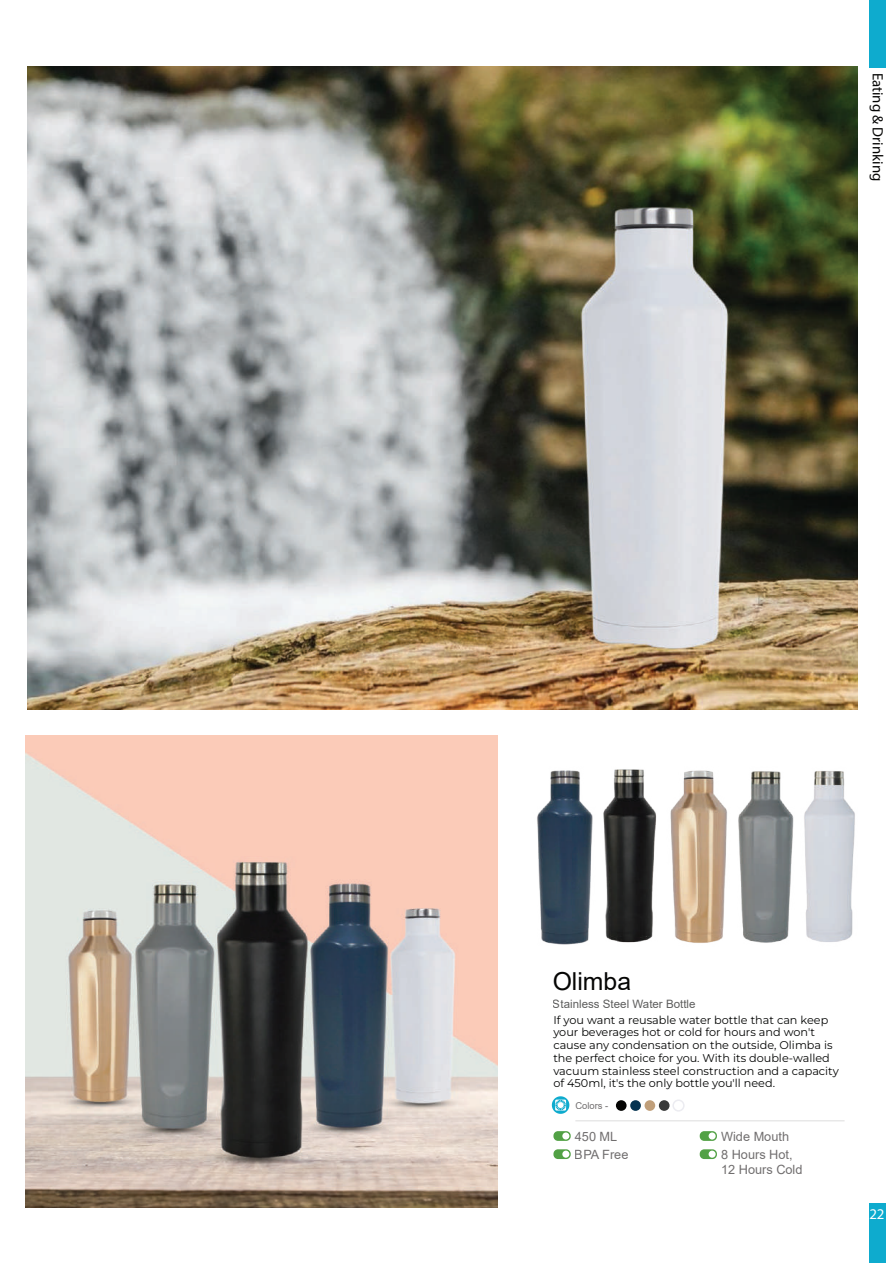
<style>
.page{position:relative;width:893px;height:1263px;background:#fff}
.page>*{position:absolute;margin:0;border:0;box-sizing:border-box;transform-origin:0 0}
.t1{font:24.75px "Arial";color:#050504}
.t2{font:14.85px "Myriad Pro";color:#050504}
.t3{font:14.85px "Myriad Pro";color:#fff}
.t4{font:12.75px/18.1px "Arial";color:#231f20}
.t5{font:11.55px "Arial";color:#050504}
.t6{font:11.25px/12.8px "Montserrat";color:#050605}
.t7{font:9.45px "Arial";color:#231f20}
</style>
<div class="page">
<div style="left:869px;top:0;width:17px;height:67px;background:#0eabce"></div>
<div style="left:869px;top:1203px;width:17px;height:60px;background:#0eabce"></div>
<img style="left:27px;top:67px;width:830px;height:643px">
<img style="left:26px;top:735px;width:472px;height:472px">
<div style="left:451px;top:743px;width:47px;height:227px;background:#fbcbb8"></div>
<img style="left:537px;top:770px;width:56px;height:175px">
<img style="left:804px;top:771px;width:51px;height:171px">
<img style="left:603px;top:769px;width:191px;height:174px">
<hr style="left:575px;top:1120px;width:270px;height:1px;background:#231f20">
<svg style="left:552px;top:1096px;width:17px;height:18px"></svg>
<svg style="left:553px;top:1131px;width:18px;height:10px"></svg>
<div style="left:562px;top:1132px;width:7px;height:7px;background:#fff;border-radius:50%"></div>
<svg style="left:553px;top:1149px;width:18px;height:10px"></svg>
<div style="left:562px;top:1151px;width:7px;height:7px;background:#fff;border-radius:50%"></div>
<svg style="left:700px;top:1131px;width:17px;height:10px"></svg>
<div style="left:709px;top:1132px;width:7px;height:7px;background:#fff;border-radius:50%"></div>
<svg style="left:700px;top:1149px;width:17px;height:10px"></svg>
<div style="left:709px;top:1151px;width:7px;height:7px;background:#fff;border-radius:50%"></div>
<div style="left:616px;top:1100px;width:11px;height:11px;background:#050504;border-radius:50%"></div>
<div style="left:630px;top:1100px;width:11px;height:11px;background:#053350;border-radius:50%"></div>
<div style="left:645px;top:1100px;width:10px;height:11px;background:#c09f7a;border-radius:50%"></div>
<div style="left:659px;top:1100px;width:10px;height:11px;background:#393a3a;border-radius:50%"></div>
<div style="left:672px;top:1099px;width:13px;height:12px;border:2px solid #ececf1;border-radius:50%"></div>
<h2 class="t2" style="left:887px;top:73px;width:110px;rotate:90deg">Eating &amp; Drinking</h2>
<h1 class="t1" style="left:553px;top:965px;width:80px">Olimba</h1>
<p class="t5" style="left:553px;top:996px;width:144px">Stainless Steel Water Bottle</p>
<p class="t6" style="left:553px;top:1013px;width:287px">If you want a reusable water bottle that can keep your beverages hot or cold for hours and won't cause any condensation on the outside, Olimba is the perfect choice for you. With its double-walled vacuum stainless steel construction and a capacity of 450ml, it's the only bottle you'll need.</p>
<p class="t7" style="left:575px;top:1099px;width:35px">Colors -</p>
<p class="t4" style="left:575px;top:1127px;width:44px">450 ML</p>
<p class="t4" style="left:575px;top:1145px;width:55px">BPA Free</p>
<p class="t4" style="left:721px;top:1127px;width:73px">Wide Mouth<br>8 Hours Hot,</p>
<p class="t4" style="left:721px;top:1160px;width:83px">12 Hours Cold</p>
<h2 class="t3" style="left:869px;top:1204px;width:17px">22</h2>
</div>
